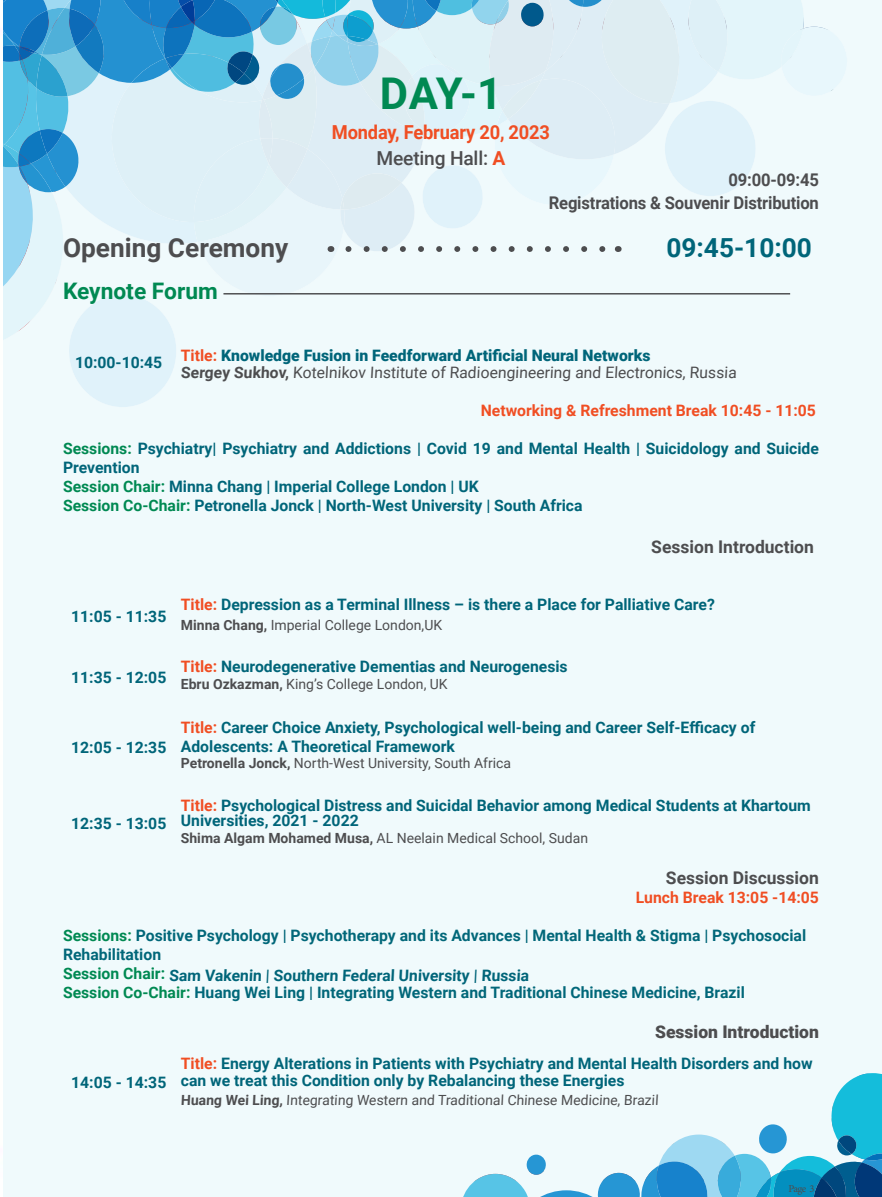
<style>
.page{position:relative;width:882px;height:1197px;background:#fff}
.page>*{position:absolute;margin:0;border:0;box-sizing:border-box;transform-origin:0 0}
.t1{font:700 43.75px "Roboto";color:#008952}
.t2{font:700 26.25px "Roboto";color:#4d4d4f}
.t3{font:700 26.25px "Roboto";color:#006579}
.t4{font:700 22.75px "Roboto";color:#008952}
.t5{font:700 19.25px/26.4px "Roboto";letter-spacing:-.01em;color:#f04e23;text-align:center;scale:.95 1}
.t6{font:700 17.5px/23.1px "Roboto";letter-spacing:-.01em;color:#4d4d4f;text-align:right;scale:.95 1}
.t7{font:700 17.5px "Roboto";letter-spacing:-.01em;color:#4d4d4f}
.t8{font:900 17.5px "Roboto";color:#4d4d4f}
.t9{font:700 15.75px/19.1px "Roboto";color:#006579}
.t10{font:700 15.75px/18.9px "Roboto";color:#016779}
.t11{font:15.75px/17.5px "Roboto";color:#4d4d4f}
.t12{font:700 15.75px "Roboto";color:#f04e23}
.t13{font:14px "Roboto";color:#4d4d4f}
.t14{font:10.5px "Minion Pro";color:#4d4d4f}
.s1{font-weight:500;color:#4d4d4f}
.s2{font-weight:700;color:#006579}
.s3{font-weight:700;color:#f04e23}
.s4{font-weight:900;color:#006579}
.s5{font-weight:700}
.s6{color:#008952}
.s7{color:#f04e23}
.s8{color:#006579}
</style>
<div class="page">
<div style="left:3px;top:0;width:879px;height:1197px;background:#f0fafc"></div>
<svg style="left:462px;top:1073px;width:420px;height:124px"></svg>
<svg style="left:3px;top:0;width:847px;height:407px"></svg>
<hr style="left:223px;top:293px;width:567px;height:2px;background:#4d4d4f">
<h1 class="t1" style="left:380px;top:63px;width:124px">DAY-1</h1>
<p class="t5" style="left:332px;top:118px;width:231px">Monday, February 20, 2023<br><span class="s1">Meeting Hall:</span> A</p>
<p class="t6" style="left:549px;top:168px;width:286px">09:00-09:45<br>Registrations &amp; Souvenir Distribution</p>
<h2 class="t2" style="left:63px;top:230px;width:227px">Opening Ceremony</h2>
<h2 class="t3" style="left:666px;top:230px;width:147px">09:45-10:00</h2>
<h3 class="t4" style="left:63px;top:274px;width:156px">Keynote Forum</h3>
<p class="t11" style="left:181px;top:346px;width:558px;text-indent:-106px"><span class="s2">10:00-10:45</span> <span class="s3">Title:</span> <span class="s4">Knowledge Fusion in Feedforward Artificial Neural Networks<br></span><span class="s5">Sergey Sukhov,</span> Kotelnikov Institute of Radioengineering and Electronics, Russia</p>
<p class="t12" style="left:481px;top:399px;width:337px">Networking &amp; Refreshment Break 10:45 - 11:05</p>
<p class="t9" style="left:63px;top:438px;width:758px"><span class="s6">Sessions:</span> Psychiatry| Psychiatry and Addictions | Covid 19 and Mental Health | Suicidology and Suicide Prevention<br><span class="s6">Session Chair:</span> Minna Chang | Imperial College London | UK<br><span class="s6">Session Co-Chair:</span> Petronella Jonck | North-West University | South Africa</p>
<p class="t7" style="left:651px;top:535px;width:164px">Session Introduction</p>
<p class="t9" style="left:71px;top:607px;width:97px">11:05 - 11:35</p>
<p class="t9" style="left:71px;top:667px;width:97px">11:35 - 12:05</p>
<p class="t9" style="left:71px;top:737px;width:97px">12:05 - 12:35</p>
<p class="t9" style="left:181px;top:595px;width:536px"><span class="s7">Title:</span> Depression as a Terminal Illness – is there a Place for Palliative Care?</p>
<p class="t13" style="left:181px;top:615px;width:263px"><span class="s5">Minna Chang,</span> Imperial College London,UK</p>
<p class="t9" style="left:181px;top:656px;width:388px"><span class="s7">Title:</span> Neurodegenerative Dementias and Neurogenesis</p>
<p class="t13" style="left:181px;top:674px;width:268px"><span class="s5">Ebru Ozkazman,</span> King’s College London, UK</p>
<p class="t9" style="left:181px;top:717px;width:576px"><span class="s7">Title:</span> Career Choice Anxiety, Psychological well-being and Career Self-Efficacy of<br>Adolescents: A Theoretical Framework</p>
<p class="t13" style="left:181px;top:753px;width:332px"><span class="s5">Petronella Jonck,</span> North-West University, South Africa</p>
<p class="t9" style="left:181px;top:797px;width:632px;line-height:15.8px"><span class="s7">Title:</span> Psychological Distress and Suicidal Behavior among Medical Students at Khartoum<br>Universities, 2021 - 2022</p>
<p class="t13" style="left:181px;top:828px;width:409px"><span class="s5">Shima Algam Mohamed Musa,</span> AL Neelain Medical School, Sudan</p>
<p class="t7" style="left:666px;top:866px;width:155px">Session Discussion</p>
<p class="t12" style="left:636px;top:887px;width:185px">Lunch Break 13:05 -14:05</p>
<p class="t10" style="left:63px;top:926px;width:745px"><span class="s6">Sessions:</span> Positive Psychology | Psychotherapy and its Advances | Mental Health &amp; Stigma | Psychosocial<br>Rehabilitation</p>
<p class="t10" style="left:63px;top:966px;width:683px;line-height:17.2px"><span class="s6">Session Chair:</span> <span class="s8">Sam Vakenin | Southern Federal University | Russia<br></span><span class="s6">Session Co-Chair:</span> Huang Wei Ling | Integrating Western and Traditional Chinese Medicine, Brazil</p>
<p class="t8" style="left:655px;top:1019px;width:165px">Session Introduction</p>
<p class="t9" style="left:71px;top:1073px;width:97px">14:05 - 14:35</p>
<p class="t9" style="left:71px;top:814px;width:97px">12:35 - 13:05</p>
<p class="t9" style="left:181px;top:1054px;width:633px;line-height:17.5px"><span class="s7">Title:</span> Energy Alterations in Patients with Psychiatry and Mental Health Disorders and how can we treat this Condition only by Rebalancing these Energies</p>
<p class="t13" style="left:181px;top:1091px;width:480px"><span class="s5">Huang Wei Ling,</span> Integrating Western and Traditional Chinese Medicine, Brazil</p>
<p class="t14" style="left:788px;top:1182px;width:28px">Page 3</p>
</div>
